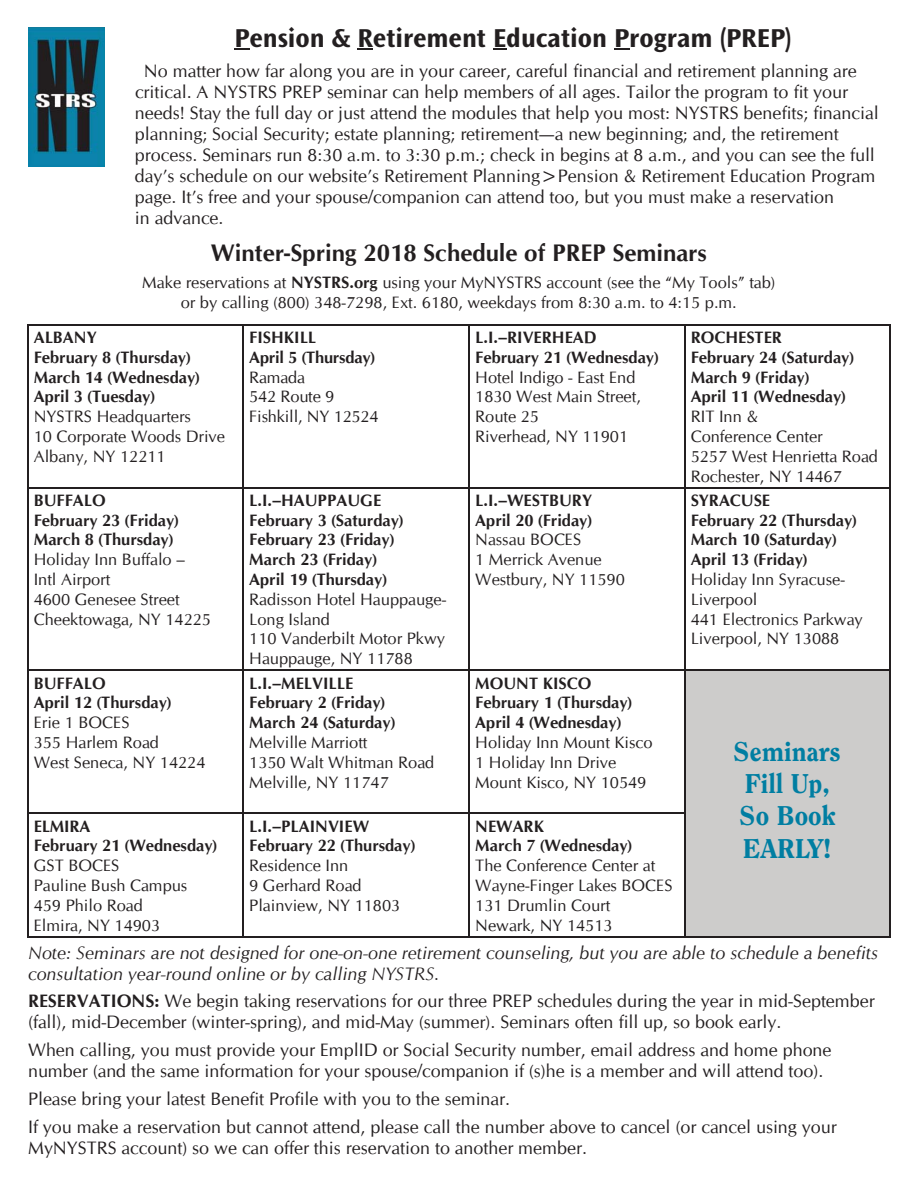
<style>
.page{position:relative;width:918px;height:1188px;background:#fff}
.page>*{position:absolute;margin:0;border:0;box-sizing:border-box;transform-origin:0 0}
.t1{font:700 27px "Ocean Sans Std";color:#231f20}
.t2{font:800 27px/32.4px "Clearface Std";color:#007ea2}
.t3{font:700 24px "CG Omega";color:#231f20}
.t4{font:18px/21px "CG Omega";color:#231f20}
.t5{font:italic 18px/21px "CG Omega";color:#231f20}
.t6{font:16.5px/19.8px "CG Omega";color:#231f20}
.t7{font:700 16.5px/19.8px "CG Omega";color:#231f20}
.s1{font-weight:700}
</style>
<div class="page">
<img style="left:28px;top:27px;width:77px;height:140px">
<svg style="left:234px;top:49px;width:15px;height:1px"></svg>
<svg style="left:358px;top:49px;width:15px;height:1px"></svg>
<svg style="left:493px;top:49px;width:13px;height:1px"></svg>
<svg style="left:614px;top:49px;width:15px;height:1px"></svg>
<div style="left:685px;top:670px;width:205px;height:267px;background:#cdcccb"></div>
<hr style="left:27px;top:324px;width:216px;height:2px;background:#231f20">
<hr style="left:27px;top:326px;width:1px;height:161px;background:#231f20">
<hr style="left:243px;top:324px;width:226px;height:2px;background:#231f20">
<hr style="left:242px;top:326px;width:2px;height:161px;background:#231f20">
<hr style="left:469px;top:324px;width:216px;height:2px;background:#231f20">
<hr style="left:469px;top:326px;width:1px;height:161px;background:#231f20">
<hr style="left:685px;top:324px;width:205px;height:2px;background:#231f20">
<hr style="left:684px;top:326px;width:2px;height:161px;background:#231f20">
<hr style="left:889px;top:326px;width:1px;height:161px;background:#231f20">
<hr style="left:27px;top:487px;width:216px;height:1px;background:#231f20">
<hr style="left:27px;top:488px;width:1px;height:182px;background:#231f20">
<hr style="left:243px;top:487px;width:226px;height:1px;background:#231f20">
<hr style="left:242px;top:488px;width:2px;height:182px;background:#231f20">
<hr style="left:469px;top:487px;width:216px;height:1px;background:#231f20">
<hr style="left:469px;top:488px;width:1px;height:182px;background:#231f20">
<hr style="left:685px;top:487px;width:205px;height:1px;background:#231f20">
<hr style="left:684px;top:488px;width:2px;height:182px;background:#231f20">
<hr style="left:889px;top:488px;width:1px;height:182px;background:#231f20">
<hr style="left:27px;top:670px;width:216px;height:1px;background:#231f20">
<hr style="left:27px;top:671px;width:1px;height:142px;background:#231f20">
<hr style="left:243px;top:670px;width:226px;height:1px;background:#231f20">
<hr style="left:242px;top:671px;width:2px;height:142px;background:#231f20">
<hr style="left:469px;top:670px;width:216px;height:1px;background:#231f20">
<hr style="left:469px;top:671px;width:1px;height:142px;background:#231f20">
<hr style="left:685px;top:670px;width:205px;height:1px;background:#231f20">
<hr style="left:684px;top:671px;width:2px;height:142px;background:#231f20">
<hr style="left:889px;top:671px;width:1px;height:142px;background:#231f20">
<hr style="left:27px;top:813px;width:216px;height:1px;background:#231f20">
<hr style="left:27px;top:814px;width:1px;height:122px;background:#231f20">
<hr style="left:243px;top:813px;width:226px;height:1px;background:#231f20">
<hr style="left:242px;top:814px;width:2px;height:122px;background:#231f20">
<hr style="left:469px;top:813px;width:217px;height:1px;background:#231f20">
<hr style="left:469px;top:814px;width:1px;height:122px;background:#231f20">
<hr style="left:684px;top:814px;width:2px;height:122px;background:#231f20">
<hr style="left:889px;top:813px;width:1px;height:123px;background:#231f20">
<hr style="left:27px;top:936px;width:863px;height:1px;background:#231f20">
<h1 class="t1" style="left:234px;top:26px;width:559px">Pension &amp; Retirement Education Program (PREP)</h1>
<p class="t4" style="left:135px;top:60px;width:745px;text-indent:9px">No matter how far along you are in your career, careful financial and retirement planning are critical. A NYSTRS PREP seminar can help members of all ages. Tailor the program to fit your needs! Stay the full day or just attend the modules that help you most: NYSTRS benefits; financial planning; Social Security; estate planning; retirement—a new beginning; and, the retirement process. Seminars run 8:30 a.m. to 3:30 p.m.; check in begins at 8 a.m., and you can see the full day’s schedule on our website’s Retirement Planning&gt;Pension &amp; Retirement Education Program page. It’s free and your spouse/companion can attend too, but you must make a reservation<br>in advance.</p>
<h2 class="t3" style="left:211px;top:238px;width:497px">Winter-Spring 2018 Schedule of PREP Seminars</h2>
<p class="t6" style="left:142px;top:272px;width:635px;text-align:center">Make reservations at <span class="s1">NYSTRS.org</span> using your MyNYSTRS account (see the “My Tools” tab) or by calling (800) 348-7298, Ext. 6180, weekdays from 8:30 a.m. to 4:15 p.m.</p>
<p class="t7" style="left:34px;top:327px;width:168px">ALBANY<br>February 8 (Thursday)<br>March 14 (Wednesday)<br>April 3 (Tuesday)</p>
<p class="t6" style="left:34px;top:407px;width:193px">NYSTRS Headquarters<br>10 Corporate Woods Drive<br>Albany, NY 12211</p>
<p class="t7" style="left:34px;top:490px;width:147px">BUFFALO<br>February 23 (Friday)<br>March 8 (Thursday)</p>
<p class="t6" style="left:34px;top:550px;width:179px">Holiday Inn Buffalo –<br>Intl Airport<br>4600 Genesee Street<br>Cheektowaga, NY 14225</p>
<p class="t7" style="left:34px;top:673px;width:139px">BUFFALO<br>April 12 (Thursday)</p>
<p class="t6" style="left:34px;top:712px;width:173px">Erie 1 BOCES<br>355 Harlem Road<br>West Seneca, NY 14224</p>
<p class="t7" style="left:34px;top:816px;width:185px">ELMIRA<br>February 21 (Wednesday)</p>
<p class="t6" style="left:34px;top:856px;width:155px">GST BOCES<br>Pauline Bush Campus<br>459 Philo Road<br>Elmira, NY 14903</p>
<p class="t7" style="left:249px;top:327px;width:127px">FISHKILL<br>April 5 (Thursday)</p>
<p class="t6" style="left:249px;top:367px;width:131px">Ramada<br>542 Route 9<br>Fishkill, NY 12524</p>
<p class="t7" style="left:249px;top:490px;width:156px">L.I.–HAUPPAUGE<br>February 3 (Saturday)<br>February 23 (Friday)<br>March 23 (Friday)<br>April 19 (Thursday)</p>
<p class="t6" style="left:249px;top:589px;width:199px">Radisson Hotel Hauppauge-<br>Long Island<br>110 Vanderbilt Motor Pkwy<br>Hauppauge, NY 11788</p>
<p class="t7" style="left:249px;top:673px;width:147px">L.I.–MELVILLE<br>February 2 (Friday)<br>March 24 (Saturday)</p>
<p class="t6" style="left:249px;top:732px;width:187px">Melville Marriott<br>1350 Walt Whitman Road<br>Melville, NY 11747</p>
<p class="t7" style="left:249px;top:816px;width:168px">L.I.–PLAINVIEW<br>February 22 (Thursday)</p>
<p class="t6" style="left:249px;top:856px;width:153px">Residence Inn<br>9 Gerhard Road<br>Plainview, NY 11803</p>
<p class="t7" style="left:475px;top:327px;width:185px">L.I.–RIVERHEAD<br>February 21 (Wednesday)</p>
<p class="t6" style="left:475px;top:367px;width:167px">Hotel Indigo - East End<br>1830 West Main Street,<br>Route 25<br>Riverhead, NY 11901</p>
<p class="t7" style="left:475px;top:490px;width:118px">L.I.–WESTBURY<br>April 20 (Friday)</p>
<p class="t6" style="left:475px;top:530px;width:151px">Nassau BOCES<br>1 Merrick Avenue<br>Westbury, NY 11590</p>
<p class="t7" style="left:691px;top:327px;width:165px">ROCHESTER<br>February 24 (Saturday)<br>March 9 (Friday)<br>April 11 (Wednesday)</p>
<p class="t6" style="left:691px;top:407px;width:189px">RIT Inn &amp;<br>Conference Center<br>5257 West Henrietta Road<br>Rochester, NY 14467</p>
<p class="t7" style="left:691px;top:490px;width:168px">SYRACUSE<br>February 22 (Thursday)<br>March 10 (Saturday)<br>April 13 (Friday)</p>
<p class="t6" style="left:691px;top:569px;width:174px">Holiday Inn Syracuse-<br>Liverpool<br>441 Electronics Parkway<br>Liverpool, NY 13088</p>
<p class="t7" style="left:475px;top:673px;width:158px">MOUNT KISCO<br>February 1 (Thursday)<br>April 4 (Wednesday)</p>
<p class="t6" style="left:475px;top:732px;width:179px">Holiday Inn Mount Kisco<br>1 Holiday Inn Drive<br>Mount Kisco, NY 10549</p>
<h1 class="t2" style="left:733px;top:735px;width:109px">Seminars<br>Fill Up,<br>So Book<br>EARLY!</h1>
<p class="t7" style="left:475px;top:816px;width:158px">NEWARK<br>March 7 (Wednesday)</p>
<p class="t6" style="left:475px;top:856px;width:199px">The Conference Center at<br>Wayne-Finger Lakes BOCES<br>131 Drumlin Court<br>Newark, NY 14513</p>
<p class="t5" style="left:28px;top:942px;width:851px">Note: Seminars are not designed for one-on-one retirement counseling, but you are able to schedule a benefits consultation year-round online or by calling NYSTRS.</p>
<p class="t4" style="left:28px;top:991px;width:848px"><span class="s1">RESERVATIONS:</span> We begin taking reservations for our three PREP schedules during the year in mid-September (fall), mid-December (winter-spring), and mid-May (summer). Seminars often fill up, so book early.</p>
<p class="t4" style="left:28px;top:1039px;width:805px">When calling, you must provide your EmplID or Social Security number, email address and home phone number (and the same information for your spouse/companion if (s)he is a member and will attend too).</p>
<p class="t4" style="left:28px;top:1085px;width:810px;line-height:27.8px">Please bring your latest Benefit Profile with you to the seminar.<br>If you make a reservation but cannot attend, please call the number above to cancel (or cancel using your</p>
<p class="t4" style="left:28px;top:1137px;width:560px">MyNYSTRS account) so we can offer this reservation to another member.</p>
</div>
